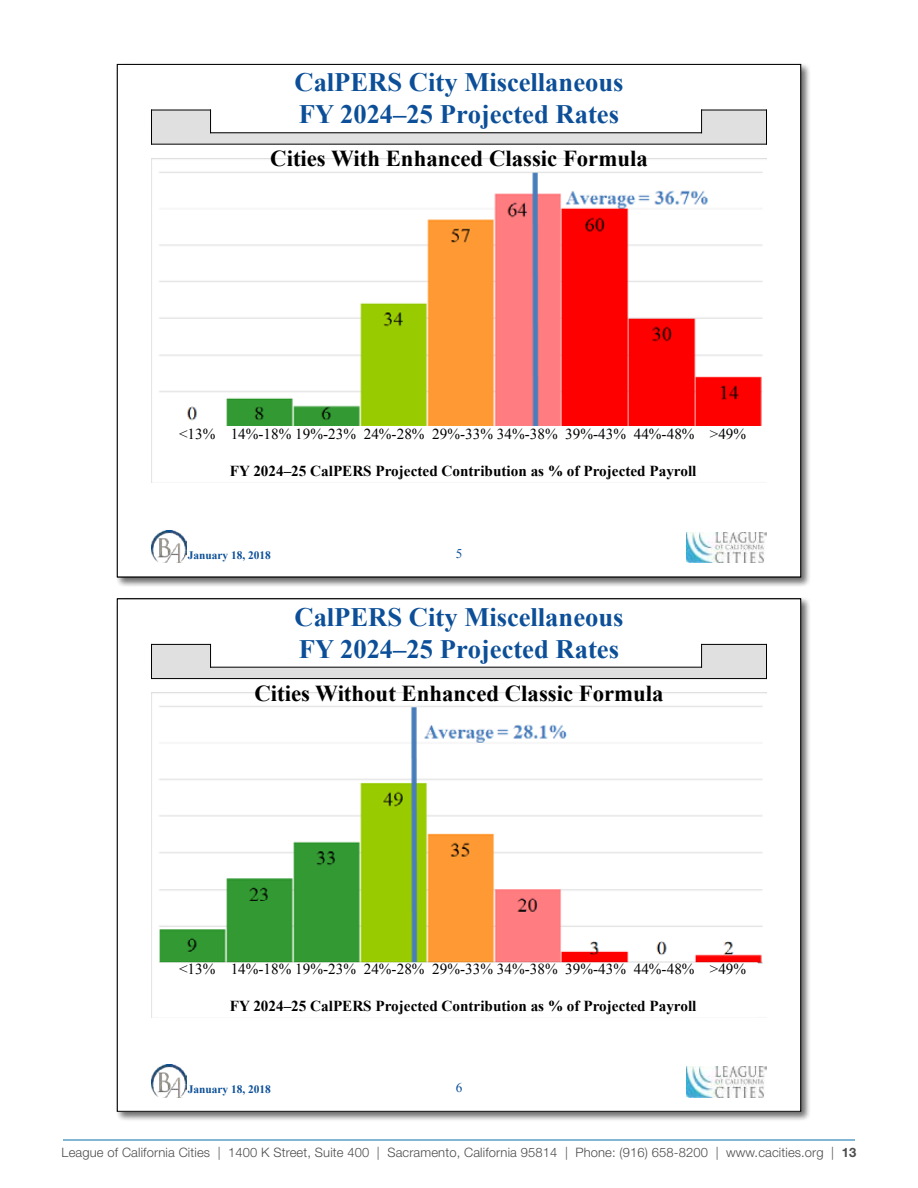
<style>
.page{position:relative;width:918px;height:1188px;background:#fff}
.page>*{position:absolute;margin:0;border:0;box-sizing:border-box;transform-origin:0 0}
.t1{font:26.55px/32.2px "Times New Roman Bd MS";color:#0c4f98}
.t2{font:22.8px "Times New Roman Bd MS";color:#000}
.t3{font:15.15px "Times New Roman Bd MS";color:#000}
.t4{font:15.15px "Times New Roman MS";color:#000}
.t5{font:13.35px "Times New Roman MS";color:#0c4f98}
.t6{font:300 12.9px "Helvetica Neue LT Std";letter-spacing:.01em;color:#4d4d4f}
.t7{font:11.4px "Times New Roman Bd MS";color:#0c4f98}
.s1{font-weight:700}
</style>
<div class="page">
<hr style="left:63px;top:1140px;width:792px;height:1px;background:#0571aa">
<div style="left:115px;top:597px;width:696px;height:525px;background:#000;opacity:.35"></div>
<div style="left:117px;top:599px;width:684px;height:512px;background:#fff"></div>
<img style="left:152px;top:1065px;width:35px;height:32px">
<img style="left:687px;top:1067px;width:79px;height:30px">
<div style="left:152px;top:644px;width:59px;height:23px;background:#e0e0e0"></div>
<div style="left:702px;top:644px;width:65px;height:23px;background:#e0e0e0"></div>
<div style="left:152px;top:667px;width:66px;height:12px;background:#e0e0e0"></div>
<div style="left:218px;top:667px;width:484px;height:12px;background:#e0e0e0"></div>
<div style="left:702px;top:667px;width:65px;height:12px;background:#e0e0e0"></div>
<svg style="left:210px;top:645px;width:1px;height:22px"></svg>
<svg style="left:701px;top:645px;width:1px;height:22px"></svg>
<hr style="left:210px;top:667px;width:492px;height:1px;background:#000">
<hr style="left:151px;top:644px;width:1px;height:35px;background:#000">
<hr style="left:766px;top:644px;width:1px;height:35px;background:#000">
<hr style="left:151px;top:644px;width:60px;height:1px;background:#000">
<hr style="left:701px;top:644px;width:66px;height:1px;background:#000">
<hr style="left:151px;top:678px;width:616px;height:1px;background:#000">
<img style="left:152px;top:693px;width:611px;height:271px">
<div style="left:157px;top:962px;width:601px;height:55px;border:2px solid #fff"></div>
<div style="left:115px;top:62px;width:696px;height:525px;background:#000;opacity:.35"></div>
<div style="left:117px;top:64px;width:684px;height:513px;background:#fff"></div>
<img style="left:152px;top:530px;width:35px;height:33px">
<img style="left:687px;top:532px;width:79px;height:31px">
<div style="left:152px;top:110px;width:59px;height:23px;background:#e0e0e0"></div>
<div style="left:702px;top:110px;width:65px;height:23px;background:#e0e0e0"></div>
<div style="left:152px;top:133px;width:66px;height:11px;background:#e0e0e0"></div>
<div style="left:218px;top:133px;width:484px;height:11px;background:#e0e0e0"></div>
<div style="left:702px;top:133px;width:65px;height:11px;background:#e0e0e0"></div>
<svg style="left:210px;top:111px;width:1px;height:21px"></svg>
<svg style="left:701px;top:111px;width:1px;height:21px"></svg>
<hr style="left:210px;top:132px;width:492px;height:1px;background:#000">
<hr style="left:151px;top:110px;width:1px;height:35px;background:#000">
<hr style="left:766px;top:110px;width:1px;height:35px;background:#000">
<hr style="left:151px;top:110px;width:60px;height:1px;background:#000">
<hr style="left:701px;top:110px;width:66px;height:1px;background:#000">
<hr style="left:151px;top:144px;width:616px;height:1px;background:#000">
<img style="left:152px;top:158px;width:614px;height:325px">
<div style="left:155px;top:426px;width:608px;height:54px;background:#fff"></div>
<h1 class="t1" style="left:294px;top:66px;width:331px">CalPERS City Miscellaneous<br>FY 2024–25 Projected Rates</h1>
<h2 class="t2" style="left:270px;top:145px;width:379px">Cities With Enhanced Classic Formula</h2>
<p class="t4" style="left:179px;top:425px;width:569px">&lt;13% 14%-18% 19%-23% 24%-28% 29%-33% 34%-38% 39%-43% 44%-48% &gt;49%</p>
<p class="t3" style="left:230px;top:462px;width:468px">FY 2024–25 CalPERS Projected Contribution as % of Projected Payroll</p>
<p class="t7" style="left:188px;top:548px;width:85px">January 18, 2018</p>
<p class="t5" style="left:456px;top:545px;width:8px">5</p>
<h1 class="t1" style="left:294px;top:600px;width:331px">CalPERS City Miscellaneous<br>FY 2024–25 Projected Rates</h1>
<h2 class="t2" style="left:254px;top:680px;width:411px">Cities Without Enhanced Classic Formula</h2>
<p class="t4" style="left:179px;top:960px;width:569px">&lt;13% 14%-18% 19%-23% 24%-28% 29%-33% 34%-38% 39%-43% 44%-48% &gt;49%</p>
<p class="t3" style="left:230px;top:997px;width:468px">FY 2024–25 CalPERS Projected Contribution as % of Projected Payroll</p>
<p class="t7" style="left:188px;top:1083px;width:85px">January 18, 2018</p>
<p class="t5" style="left:456px;top:1080px;width:8px">6</p>
<p class="t6" style="left:62px;top:1144px;width:796px">League of California Cities | 1400 K Street, Suite 400 | Sacramento, California 95814 | Phone: (916) 658-8200 | www.cacities.org | <span class="s1">13</span></p>
</div>
